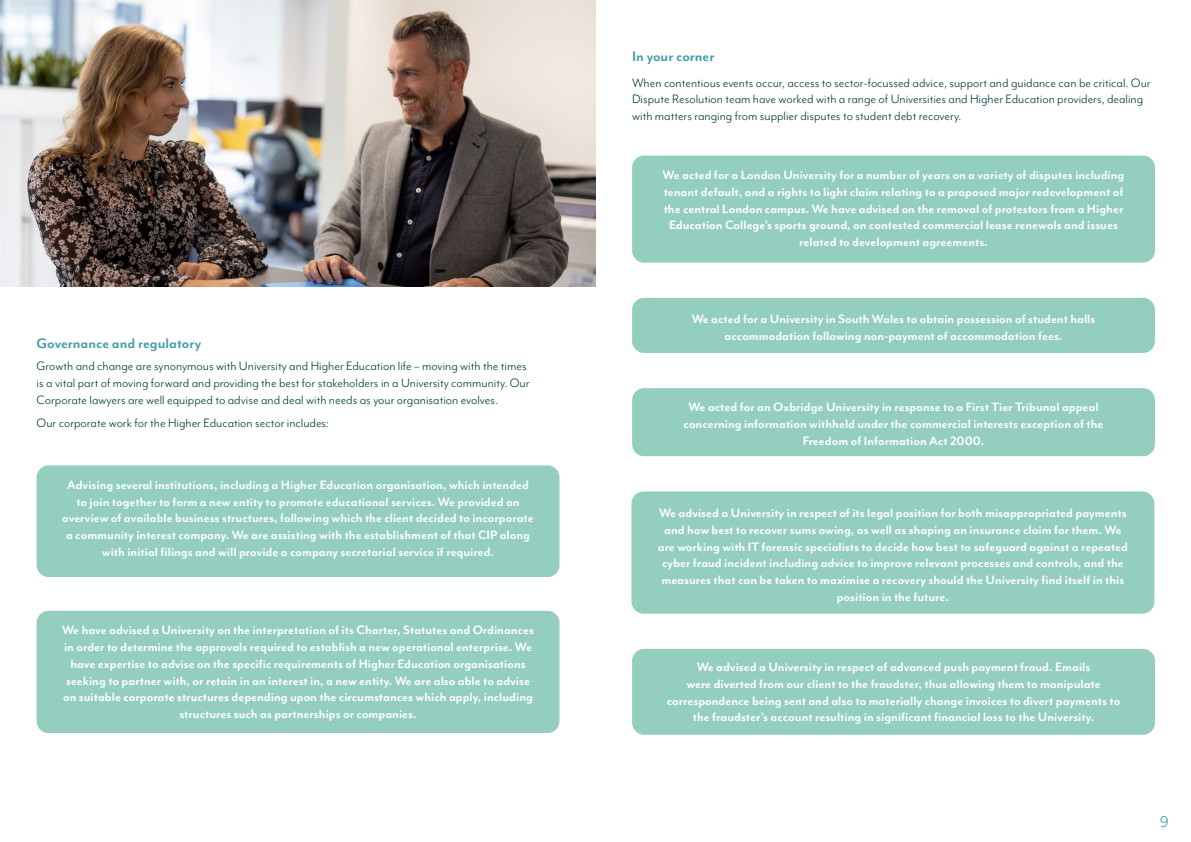
<style>
.page{position:relative;width:1191px;height:842px;background:#fff}
.page>*{position:absolute;margin:0;border:0;box-sizing:border-box;transform-origin:0 0}
.t1{font:18px "Mr Eaves Mod OT";color:#43a0aa}
.t2{font:700 16px "Mr Eaves Mod OT";color:#43a0aa}
.t3{font:700 14px/16.8px "Mr Eaves Mod OT";color:#fff;text-align:center}
.t4{font:14px/16.8px "Mr Eaves Mod OT";color:#023a3a}
</style>
<div class="page">
<div style="left:37px;top:465px;width:522px;height:112px;background:#93cebf;border-radius:12px"></div>
<div style="left:37px;top:611px;width:522px;height:122px;background:#93cebf;border-radius:12px"></div>
<img style="left:0;top:0;width:595px;height:286px">
<div style="left:632px;top:156px;width:523px;height:107px;background:#93cebf;border-radius:12px"></div>
<div style="left:631px;top:491px;width:523px;height:123px;background:#93cebf;border-radius:12px"></div>
<div style="left:632px;top:298px;width:523px;height:55px;background:#93cebf;border-radius:12px"></div>
<div style="left:632px;top:388px;width:523px;height:68px;background:#93cebf;border-radius:12px"></div>
<div style="left:632px;top:649px;width:523px;height:86px;background:#93cebf;border-radius:12px"></div>
<p class="t2" style="left:37px;top:334px;width:166px">Governance and regulatory</p>
<p class="t4" style="left:37px;top:358px;width:494px">Growth and change are synonymous with University and Higher Education life – moving with the times is a vital part of moving forward and providing the best for stakeholders in a University community. Our<br>Corporate lawyers are well equipped to advise and deal with needs as your organisation evolves.</p>
<p class="t4" style="left:37px;top:414px;width:294px">Our corporate work for the Higher Education sector includes:</p>
<p class="t3" style="left:62px;top:476px;width:473px">Advising several institutions, including a Higher Education organisation, which intended to join together to form a new entity to promote educational services. We provided an overview of available business structures, following which the client decided to incorporate a community interest company. We are assisting with the establishment of that CIP along with initial filings and will provide a company secretarial service if required.</p>
<p class="t3" style="left:62px;top:621px;width:473px">We have advised a University on the interpretation of its Charter, Statutes and Ordinances in order to determine the approvals required to establish a new operational enterprise. We have expertise to advise on the specific requirements of Higher Education organisations seeking to partner with, or retain in an interest in, a new entity. We are also able to advise on suitable corporate structures depending upon the circumstances which apply, including structures such as partnerships or companies.</p>
<p class="t2" style="left:632px;top:47px;width:84px">In your corner</p>
<p class="t4" style="left:632px;top:74px;width:520px">When contentious events occur, access to sector-focussed advice, support and guidance can be critical. Our<br>Dispute Resolution team have worked with a range of Universities and Higher Education providers, dealing with matters ranging from supplier disputes to student debt recovery.</p>
<p class="t3" style="left:662px;top:166px;width:463px">We acted for a London University for a number of years on a variety of disputes including tenant default, and a rights to light claim relating to a proposed major redevelopment of the central London campus. We have advised on the removal of protestors from a Higher Education College’s sports ground, on contested commercial lease renewals and issues related to development agreements.</p>
<p class="t3" style="left:691px;top:310px;width:405px">We acted for a University in South Wales to obtain possession of student halls accommodation following non-payment of accommodation fees.</p>
<p class="t3" style="left:683px;top:399px;width:421px">We acted for an Oxbridge University in response to a First Tier Tribunal appeal concerning information withheld under the commercial interests exception of the<br>Freedom of Information Act 2000.</p>
<p class="t3" style="left:658px;top:504px;width:472px">We advised a University in respect of its legal position for both misappropriated payments and how best to recover sums owing, as well as shaping an insurance claim for them. We are working with IT forensic specialists to decide how best to safeguard against a repeated cyber fraud incident including advice to improve relevant processes and controls, and the measures that can be taken to maximise a recovery should the University find itself in this position in the future.</p>
<p class="t3" style="left:666px;top:658px;width:455px">We advised a University in respect of advanced push payment fraud. Emails<br>were diverted from our client to the fraudster, thus allowing them to manipulate correspondence being sent and also to materially change invoices to divert payments to the fraudster’s account resulting in significant financial loss to the University.</p>
<p class="t1" style="left:1159px;top:812px;width:11px">9</p>
</div>
